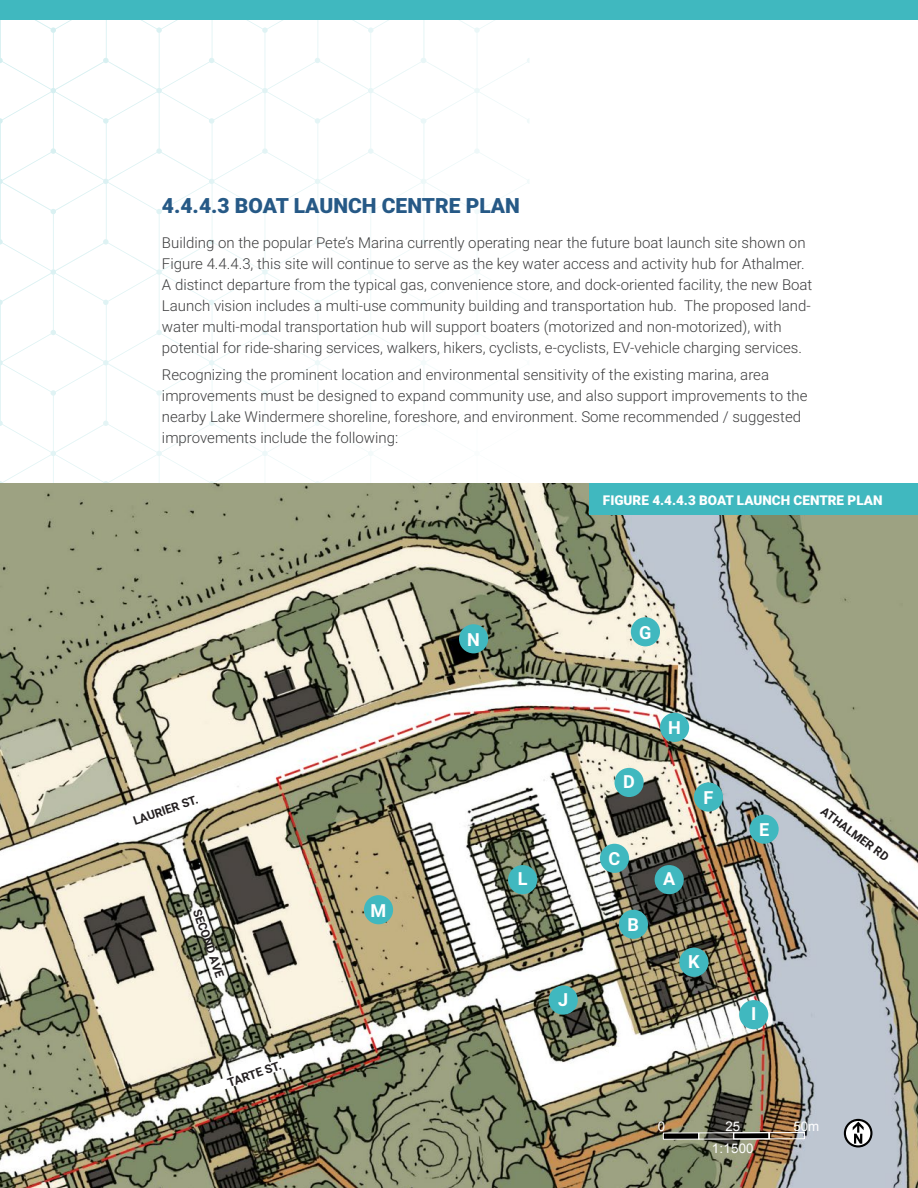
<style>
.page{position:relative;width:918px;height:1188px;background:#fff}
.page>*{position:absolute;margin:0;border:0;box-sizing:border-box;transform-origin:0 0}
.t1{font:900 21px "Roboto";color:#265986}
.t2{font:700 18px "Roboto";color:#fff}
.t3{font:300 15px/21px "Roboto";color:#3e3e3f}
.t4{font:900 13.5px "Roboto";color:#fff}
.t5{font:13.35px "Arial";color:#fff}
.t6{font:700 12px "Roboto";color:#231f20}
</style>
<div class="page">
<svg style="left:0;top:19px;width:530px;height:465px"></svg>
<div style="left:0;top:0;width:918px;height:19px;background:#40b8bf"></div>
<img style="left:0;top:484px;width:918px;height:704px">
<div style="left:663px;top:1133px;width:36px;height:6px;background:#000"></div>
<div style="left:663px;top:1133px;width:36px;height:7px;border:1px solid #fff"></div>
<div style="left:698px;top:1132px;width:36px;height:8px;border:1px solid #fff"></div>
<div style="left:734px;top:1133px;width:35px;height:6px;background:#000"></div>
<div style="left:733px;top:1132px;width:37px;height:7px;border:1px solid #fff"></div>
<div style="left:769px;top:1132px;width:36px;height:7px;border:1px solid #fff"></div>
<svg style="left:844px;top:1119px;width:29px;height:29px"></svg>
<div style="left:589px;top:484px;width:329px;height:31px;background:#40b8bf"></div>
<div style="left:656px;top:866px;width:27px;height:27px;background:#40b8bf;border-radius:50%"></div>
<div style="left:655px;top:865px;width:29px;height:29px;border:2px solid #40b8bf;border-radius:50%"></div>
<div style="left:616px;top:769px;width:27px;height:27px;background:#40b8bf;border-radius:50%"></div>
<div style="left:615px;top:768px;width:29px;height:29px;border:2px solid #40b8bf;border-radius:50%"></div>
<div style="left:740px;top:1001px;width:27px;height:27px;background:#40b8bf;border-radius:50%"></div>
<div style="left:739px;top:1000px;width:29px;height:29px;border:2px solid #40b8bf;border-radius:50%"></div>
<div style="left:680px;top:949px;width:27px;height:27px;background:#40b8bf;border-radius:50%"></div>
<div style="left:679px;top:948px;width:29px;height:29px;border:2px solid #40b8bf;border-radius:50%"></div>
<div style="left:550px;top:987px;width:27px;height:27px;background:#40b8bf;border-radius:50%"></div>
<div style="left:549px;top:986px;width:29px;height:29px;border:2px solid #40b8bf;border-radius:50%"></div>
<div style="left:509px;top:866px;width:27px;height:27px;background:#40b8bf;border-radius:50%"></div>
<div style="left:508px;top:865px;width:29px;height:29px;border:2px solid #40b8bf;border-radius:50%"></div>
<div style="left:661px;top:714px;width:27px;height:27px;background:#40b8bf;border-radius:50%"></div>
<div style="left:660px;top:713px;width:29px;height:29px;border:2px solid #40b8bf;border-radius:50%"></div>
<div style="left:460px;top:625px;width:27px;height:27px;background:#40b8bf;border-radius:50%"></div>
<div style="left:459px;top:624px;width:29px;height:29px;border:2px solid #40b8bf;border-radius:50%"></div>
<div style="left:365px;top:896px;width:27px;height:27px;background:#40b8bf;border-radius:50%"></div>
<div style="left:364px;top:895px;width:29px;height:29px;border:2px solid #40b8bf;border-radius:50%"></div>
<div style="left:632px;top:618px;width:27px;height:27px;background:#40b8bf;border-radius:50%"></div>
<div style="left:631px;top:617px;width:29px;height:29px;border:2px solid #40b8bf;border-radius:50%"></div>
<div style="left:695px;top:783px;width:27px;height:28px;background:#40b8bf;border-radius:50%"></div>
<div style="left:694px;top:782px;width:29px;height:30px;border:2px solid #40b8bf;border-radius:50%"></div>
<div style="left:751px;top:816px;width:27px;height:27px;background:#40b8bf;border-radius:50%"></div>
<div style="left:750px;top:815px;width:29px;height:29px;border:2px solid #40b8bf;border-radius:50%"></div>
<div style="left:601px;top:845px;width:27px;height:27px;background:#40b8bf;border-radius:50%"></div>
<div style="left:600px;top:844px;width:29px;height:29px;border:2px solid #40b8bf;border-radius:50%"></div>
<div style="left:620px;top:911px;width:27px;height:27px;background:#40b8bf;border-radius:50%"></div>
<div style="left:619px;top:910px;width:29px;height:29px;border:2px solid #40b8bf;border-radius:50%"></div>
<img style="left:194px;top:1048px;width:121px;height:51px">
<h1 class="t1" style="left:162px;top:191px;width:360px">4.4.4.3 BOAT LAUNCH CENTRE PLAN</h1>
<p class="t3" style="left:162px;top:231px;width:652px">Building on the popular Pete’s Marina currently operating near the future boat launch site shown on Figure 4.4.4.3, this site will continue to serve as the key water access and activity hub for Athalmer.<br>A distinct departure from the typical gas, convenience store, and dock-oriented facility, the new Boat Launch vision includes a multi-use community building and transportation hub. The proposed land&shy;water multi-modal transportation hub will support boaters (motorized and non-motorized), with potential for ride-sharing services, walkers, hikers, cyclists, e-cyclists, EV-vehicle charging services.</p>
<p class="t3" style="left:162px;top:364px;width:647px">Recognizing the prominent location and environmental sensitivity of the existing marina, area improvements must be designed to expand community use, and also support improvements to the nearby Lake Windermere shoreline, foreshore, and environment. Some recommended / suggested improvements include the following:</p>
<p class="t2" style="left:467px;top:627px;width:14px">N</p>
<p class="t4" style="left:603px;top:490px;width:281px">FIGURE 4.4.4.3 BOAT LAUNCH CENTRE PLAN</p>
<p class="t2" style="left:639px;top:620px;width:14px">G</p>
<p class="t2" style="left:623px;top:769px;width:13px">D</p>
<p class="t2" style="left:668px;top:715px;width:14px">H</p>
<p class="t2" style="left:704px;top:785px;width:11px">F</p>
<p class="t6" style="left:131px;top:813px;width:69px;rotate:-19deg">LAURIER ST.</p>
<p class="t6" style="left:828px;top:803px;width:83px;rotate:37deg">ATHALMER RD</p>
<p class="t2" style="left:759px;top:817px;width:12px">E</p>
<p class="t2" style="left:609px;top:846px;width:13px">C</p>
<p class="t6" style="left:205px;top:907px;width:73px;rotate:71deg">SECOND AVE</p>
<p class="t6" style="left:225px;top:1075px;width:58px;rotate:-19deg">TARTE ST.</p>
<p class="t2" style="left:371px;top:898px;width:17px">M</p>
<p class="t2" style="left:518px;top:866px;width:11px">L</p>
<p class="t2" style="left:558px;top:987px;width:12px">J</p>
<p class="t2" style="left:628px;top:912px;width:13px">B</p>
<p class="t2" style="left:663px;top:866px;width:14px">A</p>
<p class="t2" style="left:688px;top:949px;width:13px">K</p>
<p class="t2" style="left:751px;top:1001px;width:7px">I</p>
<p class="t5" style="left:658px;top:1118px;width:9px">0</p>
<p class="t5" style="left:726px;top:1118px;width:16px">25</p>
<p class="t5" style="left:794px;top:1117px;width:27px">50m</p>
<p class="t5" style="left:712px;top:1139px;width:43px">1:1500</p>
</div>
